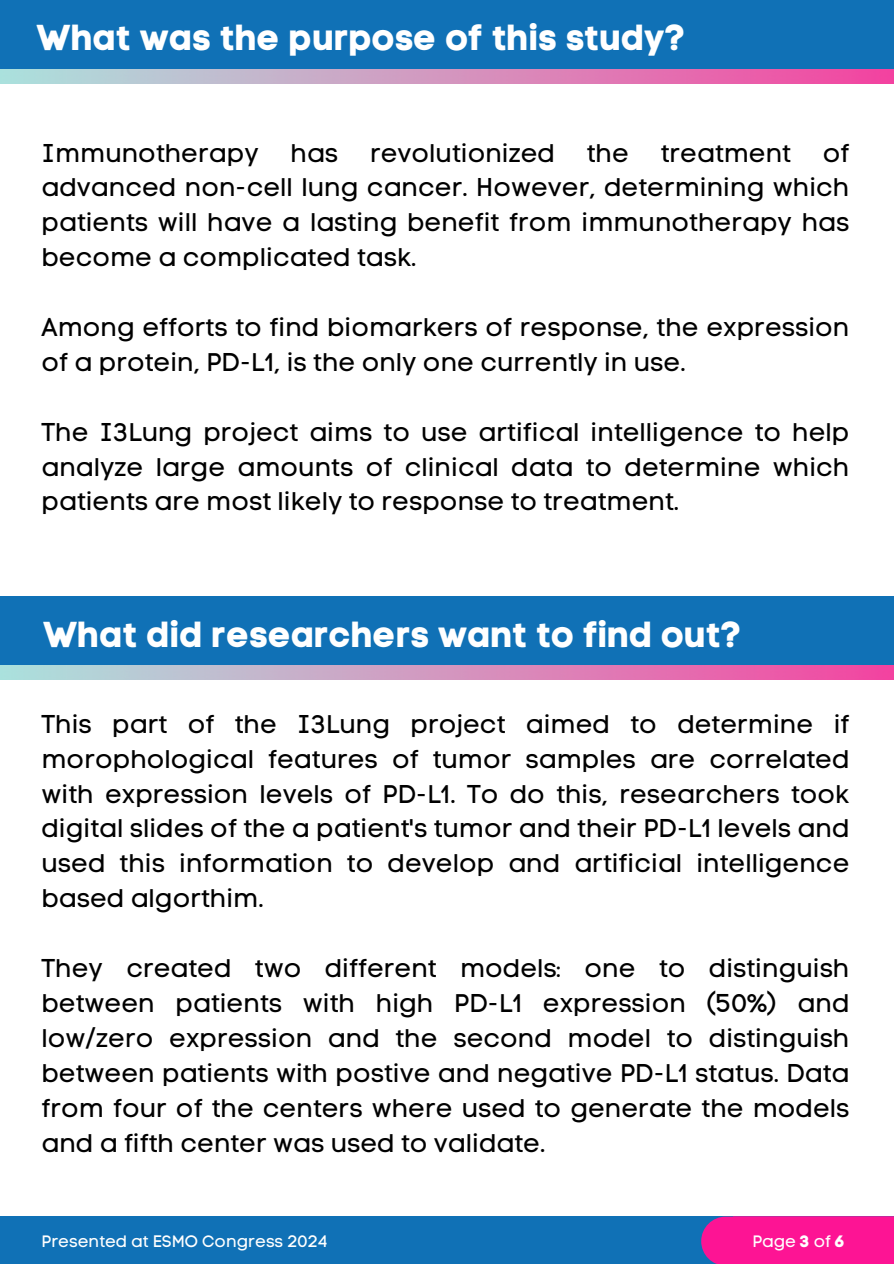
<style>
.page{position:relative;width:894px;height:1264px;background:#fff}
.page>*{position:absolute;margin:0;border:0;box-sizing:border-box;transform-origin:0 0}
.t1{font:36px "Code Pro Bold LC";color:#fff}
.t2{font:25.5px/34.8px "Code Pro Normal LC";color:#000;text-align:justify}
.t3{font:16.5px "Code Pro Normal LC";color:#fff}
.s1{font-family:"Code Pro Bold LC"}
</style>
<div class="page">
<div style="left:0;top:0;width:893px;height:84px;background:#1071b6"></div>
<div style="left:0;top:1216px;width:893px;height:47px;background:#1071b6"></div>
<div style="left:701px;top:1216px;width:192px;height:47px;background:#fd1494"></div>
<div style="left:0;top:596px;width:893px;height:84px;background:#1071b6"></div>
<img style="left:0;top:666px;width:893px;height:13px">
<img style="left:0;top:70px;width:893px;height:13px">
<h2 class="t1" style="left:36px;top:16px;width:651px">What was the purpose of this study?</h2>
<h1 class="t2" style="left:42px;top:135px;width:809px">Immunotherapy has revolutionized the treatment of advanced non-cell lung cancer. However, determining which patients will have a lasting benefit from immunotherapy has become a complicated task.</h1>
<p class="t2" style="left:42px;top:309px;width:809px">Among efforts to find biomarkers of response, the expression of a protein, PD-L1, is the only one currently in use.</p>
<h2 class="t2" style="left:42px;top:414px;width:809px">The I3Lung project aims to use artifical intelligence to help analyze large amounts of clinical data to determine which patients are most likely to response to treatment.</h2>
<p class="t1" style="left:43px;top:613px;width:700px">What did researchers want to find out?</p>
<h2 class="t2" style="left:42px;top:706px;width:809px">This part of the I3Lung project aimed to determine if morophological features of tumor samples are correlated with expression levels of PD-L1. To do this, researchers took digital slides of the a patient's tumor and their PD-L1 levels and used this information to develop and artificial intelligence based algorthim.</h2>
<h2 class="t2" style="left:42px;top:950px;width:809px">They created two different models: one to distinguish between patients with high PD-L1 expression (50%) and low/zero expression and the second model to distinguish between patients with postive and negative PD-L1 status. Data from four of the centers where used to generate the models and a fifth center was used to validate.</h2>
<h2 class="t3" style="left:42px;top:1231px;width:288px">Presented at ESMO Congress 2024</h2>
<h1 class="t3" style="left:752px;top:1231px;width:94px">Page <span class="s1">3</span> of <span class="s1">6</span></h1>
</div>
